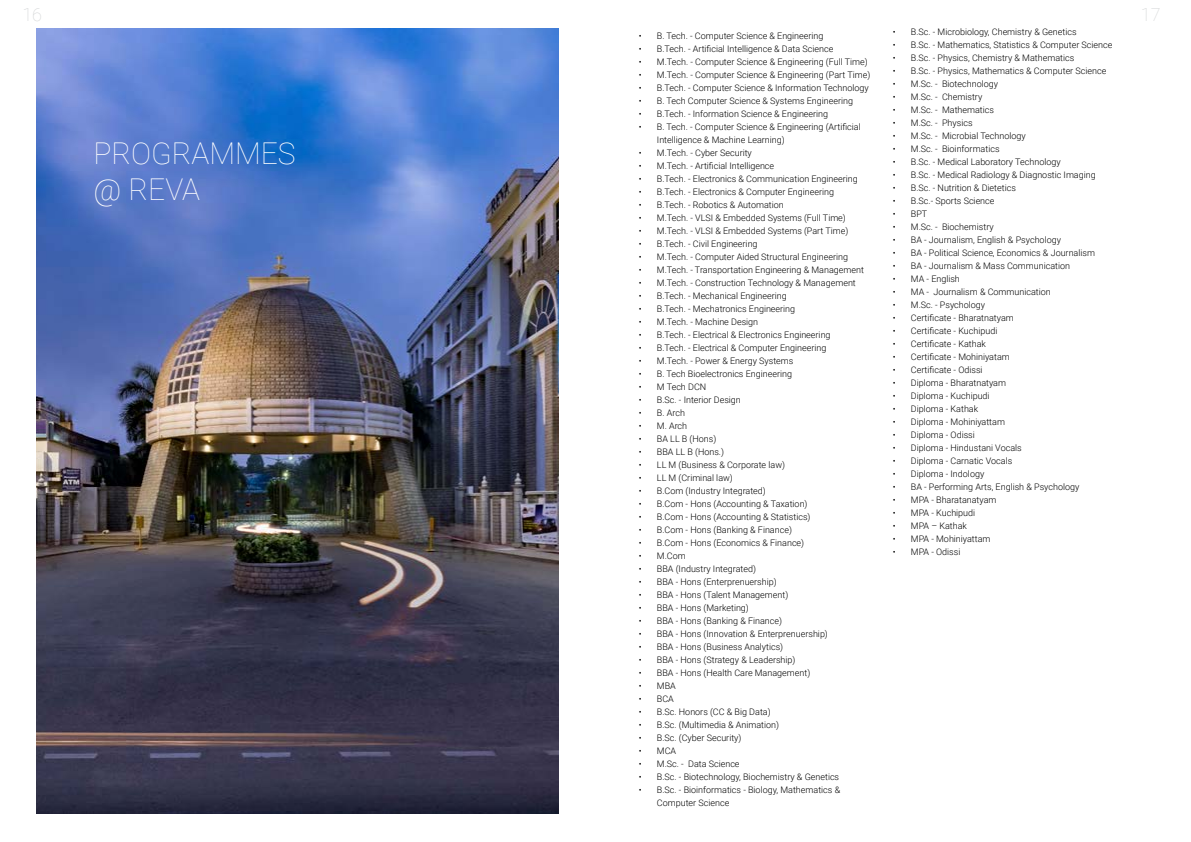
<style>
.page{position:relative;width:1191px;height:842px;background:#fff}
.page>*{position:absolute;margin:0;border:0;box-sizing:border-box;transform-origin:0 0}
.t1{font:100 30px/36px "Roboto";color:#fff}
.t2{font:100 18px "Roboto";color:#d1d3d4}
.t3{font:300 9px/13px "Roboto";color:#000}
</style>
<div class="page">
<img style="left:37px;top:28px;width:521px;height:786px">
<h2 class="t2" style="left:22px;top:1px;width:21px">16</h2>
<h2 class="t2" style="left:1141px;top:1px;width:21px">17</h2>
<h1 class="t1" style="left:94px;top:134px;width:203px">PROGRAMMES @ REVA</h1>
<p class="t3" style="left:639px;top:29px;width:186px">• B. Tech. - Computer Science &amp; Engineering</p>
<p class="t3" style="left:639px;top:42px;width:196px">• B.Tech. - Artificial Intelligence &amp; Data Science</p>
<p class="t3" style="left:639px;top:55px;width:230px">• M.Tech. - Computer Science &amp; Engineering (Full Time)</p>
<p class="t3" style="left:639px;top:68px;width:233px">• M.Tech. - Computer Science &amp; Engineering (Part Time)</p>
<p class="t3" style="left:639px;top:81px;width:231px">• B.Tech. - Computer Science &amp; Information Technology</p>
<p class="t3" style="left:639px;top:94px;width:216px">• B. Tech Computer Science &amp; Systems Engineering</p>
<p class="t3" style="left:639px;top:107px;width:191px">• B.Tech. - Information Science &amp; Engineering</p>
<p class="t3" style="left:657px;top:120px;width:205px;text-indent:-18px">• B. Tech. - Computer Science &amp; Engineering (Artificial<br>Intelligence &amp; Machine Learning)</p>
<p class="t3" style="left:639px;top:146px;width:114px">• M.Tech. - Cyber Security</p>
<p class="t3" style="left:639px;top:159px;width:137px">• M.Tech. - Artificial Intelligence</p>
<p class="t3" style="left:639px;top:172px;width:220px">• B.Tech. - Electronics &amp; Communication Engineering</p>
<p class="t3" style="left:639px;top:185px;width:197px">• B.Tech. - Electronics &amp; Computer Engineering</p>
<p class="t3" style="left:639px;top:198px;width:146px">• B.Tech. - Robotics &amp; Automation</p>
<p class="t3" style="left:639px;top:211px;width:208px">• M.Tech. - VLSI &amp; Embedded Systems (Full Time)</p>
<p class="t3" style="left:639px;top:224px;width:211px">• M.Tech. - VLSI &amp; Embedded Systems (Part Time)</p>
<p class="t3" style="left:639px;top:237px;width:120px">• B.Tech. - Civil Engineering</p>
<p class="t3" style="left:639px;top:250px;width:211px">• M.Tech. - Computer Aided Structural Engineering</p>
<p class="t3" style="left:639px;top:263px;width:226px">• M.Tech. - Transportation Engineering &amp; Management</p>
<p class="t3" style="left:639px;top:276px;width:218px">• M.Tech. - Construction Technology &amp; Management</p>
<p class="t3" style="left:639px;top:289px;width:149px">• B.Tech. - Mechanical Engineering</p>
<p class="t3" style="left:639px;top:302px;width:158px">• B.Tech. - Mechatronics Engineering</p>
<p class="t3" style="left:639px;top:315px;width:121px">• M.Tech. - Machine Design</p>
<p class="t3" style="left:639px;top:328px;width:193px">• B.Tech. - Electrical &amp; Electronics Engineering</p>
<p class="t3" style="left:639px;top:341px;width:189px">• B.Tech. - Electrical &amp; Computer Engineering</p>
<p class="t3" style="left:639px;top:354px;width:156px">• M.Tech. - Power &amp; Energy Systems</p>
<p class="t3" style="left:639px;top:367px;width:155px">• B. Tech Bioelectronics Engineering</p>
<p class="t3" style="left:639px;top:380px;width:69px">• M Tech DCN</p>
<p class="t3" style="left:639px;top:393px;width:103px">• B.Sc. - Interior Design</p>
<p class="t3" style="left:639px;top:406px;width:47px">• B. Arch</p>
<p class="t3" style="left:639px;top:419px;width:50px">• M. Arch</p>
<p class="t3" style="left:639px;top:432px;width:79px">• BA LL B (Hons)</p>
<p class="t3" style="left:639px;top:445px;width:87px">• BBA LL B (Hons.)</p>
<p class="t3" style="left:639px;top:458px;width:148px">• LL M (Business &amp; Corporate law)</p>
<p class="t3" style="left:639px;top:471px;width:95px">• LL M (Criminal law)</p>
<p class="t3" style="left:639px;top:484px;width:128px">• B.Com (Industry Integrated)</p>
<p class="t3" style="left:639px;top:497px;width:170px">• B.Com - Hons (Accounting &amp; Taxation)</p>
<p class="t3" style="left:639px;top:510px;width:173px">• B.Com - Hons (Accounting &amp; Statistics)</p>
<p class="t3" style="left:639px;top:523px;width:154px">• B.Com - Hons (Banking &amp; Finance)</p>
<p class="t3" style="left:639px;top:536px;width:167px">• B.Com - Hons (Economics &amp; Finance)</p>
<p class="t3" style="left:639px;top:549px;width:48px">• M.Com</p>
<p class="t3" style="left:639px;top:562px;width:119px">• BBA (Industry Integrated)</p>
<p class="t3" style="left:639px;top:575px;width:139px">• BBA - Hons (Enterprenuership)</p>
<p class="t3" style="left:639px;top:588px;width:151px">• BBA - Hons (Talent Management)</p>
<p class="t3" style="left:639px;top:601px;width:111px">• BBA - Hons (Marketing)</p>
<p class="t3" style="left:639px;top:614px;width:145px">• BBA - Hons (Banking &amp; Finance)</p>
<p class="t3" style="left:639px;top:627px;width:190px">• BBA - Hons (Innovation &amp; Enterprenuership)</p>
<p class="t3" style="left:639px;top:640px;width:146px">• BBA - Hons (Business Analytics)</p>
<p class="t3" style="left:639px;top:653px;width:158px">• BBA - Hons (Strategy &amp; Leadership)</p>
<p class="t3" style="left:639px;top:666px;width:173px">• BBA - Hons (Health Care Management)</p>
<p class="t3" style="left:639px;top:679px;width:38px">• MBA</p>
<p class="t3" style="left:639px;top:692px;width:36px">• BCA</p>
<p class="t3" style="left:639px;top:705px;width:133px">• B.Sc. Honors (CC &amp; Big Data)</p>
<p class="t3" style="left:639px;top:718px;width:142px">• B.Sc. (Multimedia &amp; Animation)</p>
<p class="t3" style="left:639px;top:731px;width:104px">• B.Sc. (Cyber Security)</p>
<p class="t3" style="left:639px;top:744px;width:39px">• MCA</p>
<p class="t3" style="left:639px;top:757px;width:102px">• M.Sc. - Data Science</p>
<p class="t3" style="left:639px;top:770px;width:202px">• B.Sc. - Biotechnology, Biochemistry &amp; Genetics</p>
<p class="t3" style="left:657px;top:783px;width:185px;text-indent:-18px">• B.Sc. - Bioinformatics - Biology, Mathematics &amp;<br>Computer Science</p>
<p class="t3" style="left:893px;top:25px;width:185px">• B.Sc. - Microbiology, Chemistry &amp; Genetics</p>
<p class="t3" style="left:893px;top:38px;width:221px">• B.Sc. - Mathematics, Statistics &amp; Computer Science</p>
<p class="t3" style="left:893px;top:51px;width:183px">• B.Sc. - Physics, Chemistry &amp; Mathematics</p>
<p class="t3" style="left:893px;top:64px;width:215px">• B.Sc. - Physics, Mathematics &amp; Computer Science</p>
<p class="t3" style="left:893px;top:77px;width:107px">• M.Sc. - Biotechnology</p>
<p class="t3" style="left:893px;top:90px;width:91px">• M.Sc. - Chemistry</p>
<p class="t3" style="left:893px;top:103px;width:103px">• M.Sc. - Mathematics</p>
<p class="t3" style="left:893px;top:116px;width:81px">• M.Sc. - Physics</p>
<p class="t3" style="left:893px;top:129px;width:134px">• M.Sc. - Microbial Technology</p>
<p class="t3" style="left:893px;top:142px;width:108px">• M.Sc. - Bioinformatics</p>
<p class="t3" style="left:893px;top:155px;width:169px">• B.Sc. - Medical Laboratory Technology</p>
<p class="t3" style="left:893px;top:168px;width:204px">• B.Sc. - Medical Radiology &amp; Diagnostic Imaging</p>
<p class="t3" style="left:893px;top:181px;width:124px">• B.Sc. - Nutrition &amp; Dietetics</p>
<p class="t3" style="left:893px;top:194px;width:103px">• B.Sc.- Sports Science</p>
<p class="t3" style="left:893px;top:207px;width:36px">• BPT</p>
<p class="t3" style="left:893px;top:220px;width:102px">• M.Sc. - Biochemistry</p>
<p class="t3" style="left:893px;top:233px;width:170px">• BA - Journalism, English &amp; Psychology</p>
<p class="t3" style="left:893px;top:246px;width:204px">• BA - Political Science, Economics &amp; Journalism</p>
<p class="t3" style="left:893px;top:259px;width:179px">• BA - Journalism &amp; Mass Communication</p>
<p class="t3" style="left:893px;top:272px;width:69px">• MA - English</p>
<p class="t3" style="left:893px;top:285px;width:159px">• MA - Journalism &amp; Communication</p>
<p class="t3" style="left:893px;top:298px;width:94px">• M.Sc. - Psychology</p>
<p class="t3" style="left:893px;top:311px;width:122px">• Certificate - Bharatnatyam</p>
<p class="t3" style="left:893px;top:324px;width:106px">• Certificate - Kuchipudi</p>
<p class="t3" style="left:893px;top:337px;width:94px">• Certificate - Kathak</p>
<p class="t3" style="left:893px;top:350px;width:118px">• Certificate - Mohiniyatam</p>
<p class="t3" style="left:893px;top:363px;width:91px">• Certificate - Odissi</p>
<p class="t3" style="left:893px;top:376px;width:115px">• Diploma - Bharatnatyam</p>
<p class="t3" style="left:893px;top:389px;width:98px">• Diploma - Kuchipudi</p>
<p class="t3" style="left:893px;top:402px;width:87px">• Diploma - Kathak</p>
<p class="t3" style="left:893px;top:415px;width:114px">• Diploma - Mohiniyattam</p>
<p class="t3" style="left:893px;top:428px;width:83px">• Diploma - Odissi</p>
<p class="t3" style="left:893px;top:441px;width:130px">• Diploma - Hindustani Vocals</p>
<p class="t3" style="left:893px;top:454px;width:121px">• Diploma - Carnatic Vocals</p>
<p class="t3" style="left:893px;top:467px;width:93px">• Diploma - Indology</p>
<p class="t3" style="left:893px;top:480px;width:188px">• BA - Performing Arts, English &amp; Psychology</p>
<p class="t3" style="left:893px;top:493px;width:105px">• MPA - Bharatanatyam</p>
<p class="t3" style="left:893px;top:506px;width:84px">• MPA - Kuchipudi</p>
<p class="t3" style="left:893px;top:519px;width:76px">• MPA – Kathak</p>
<p class="t3" style="left:893px;top:532px;width:99px">• MPA - Mohiniyattam</p>
<p class="t3" style="left:893px;top:545px;width:69px">• MPA - Odissi</p>
</div>
